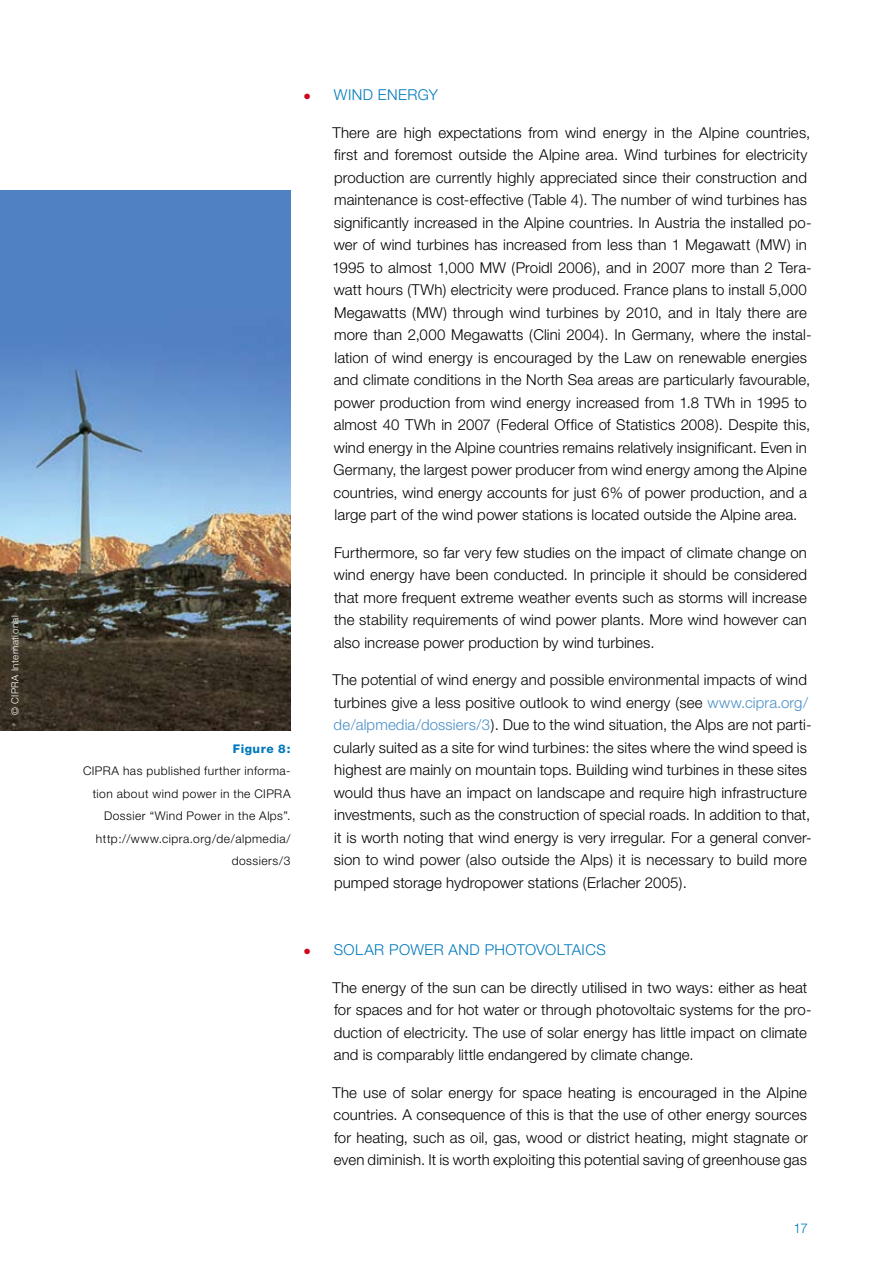
<style>
.page{position:relative;width:893px;height:1263px;background:#fff}
.page>*{position:absolute;margin:0;border:0;box-sizing:border-box;transform-origin:0 0}
.t1{font:800 30px "Helvetica Neue CE";color:#cd071e}
.t2{font:300 15px/22.5px "Helvetica Neue CE";letter-spacing:.01em;color:#000}
.t3{font:300 15px "Helvetica Neue CE";letter-spacing:.03em;color:#0079bc}
.t4{font:300 13.5px "Helvetica Neue CE";color:#0079bc}
.t5{font:300 12px/22.5px "Helvetica Neue CE";letter-spacing:.04em;color:#000;text-align:right}
.t6{font:800 12px "Helvetica Neue CE";color:#0079bc}
.t7{font:300 9.75px "Helvetica Neue CE";letter-spacing:.045em;color:#fff}
.s1{color:#498fc8}
</style>
<div class="page">
<img style="left:0;top:190px;width:291px;height:540px">
<p class="t7" style="left:9px;top:715px;width:101px;rotate:-90deg">© CIPRA International</p>
<h1 class="t1" style="left:302px;top:75px;width:11px">·</h1>
<p class="t6" style="left:233px;top:741px;width:59px">Figure 8:</p>
<p class="t5" style="left:83px;top:759px;width:209px">CIPRA has published further informa&shy;tion about wind power in the CIPRA<br>Dossier “Wind Power in the Alps”. http://www.cipra.org/de/alpmedia/ dossiers/3</p>
<h1 class="t1" style="left:302px;top:930px;width:11px">·</h1>
<p class="t3" style="left:334px;top:86px;width:23px">Wind</p>
<p class="t3" style="left:378px;top:86px;width:11px">energ</p>
<p class="t3" style="left:429px;top:86px;width:11px">y</p>
<p class="t2" style="left:332px;top:121px;width:481px">There are high expectations from wind energy in the Alpine countries, first and foremost outside the Alpine area. Wind turbines for electricity production are currently highly appreciated since their construction and maintenance is cost-effective (Table 4). The number of wind turbines has significantly increased in the Alpine countries. In Austria the installed po&shy;wer of wind turbines has increased from less than 1 Megawatt (MW) in 1995 to almost 1,000 MW (Proidl 2006), and in 2007 more than 2 Tera&shy;watt hours (TWh) electricity were produced. France plans to install 5,000<br>Megawatts (MW) through wind turbines by 2010, and in Italy there are more than 2,000 Megawatts (Clini 2004). In Germany, where the instal&shy;lation of wind energy is encouraged by the Law on renewable energies and climate conditions in the North Sea areas are particularly favourable, power production from wind energy increased from 1.8 TWh in 1995 to almost 40 TWh in 2007 (Federal Office of Statistics 2008). Despite this, wind energy in the Alpine countries remains relatively insignificant. Even in Germany, the largest power producer from wind energy among the Alpine countries, wind energy accounts for just 6% of power production, and a large part of the wind power stations is located outside the Alpine area.</p>
<p class="t2" style="left:334px;top:541px;width:475px;text-align:justify">Furthermore, so far very few studies on the impact of climate change on wind energy have been conducted. In principle it should be considered that more frequent extreme weather events such as storms will increase the stability requirements of wind power plants. More wind however can also increase power production by wind turbines.</p>
<p class="t2" style="left:332px;top:668px;width:481px">The potential of wind energy and possible environmental impacts of wind turbines give a less positive outlook to wind energy (see <span class="s1">www.cipra.org/ de/alpmedia/dossiers/3</span>). Due to the wind situation, the Alps are not parti&shy;cularly suited as a site for wind turbines: the sites where the wind speed is highest are mainly on mountain tops. Building wind turbines in these sites would thus have an impact on landscape and require high infrastructure investments, such as the construction of special roads. In addition to that, it is worth noting that wind energy is very irregular. For a general conver&shy;sion to wind power (also outside the Alps) it is necessary to build more pumped storage hydropower stations (Erlacher 2005).</p>
<p class="t3" style="left:334px;top:941px;width:32px">Solar</p>
<p class="t3" style="left:389px;top:941px;width:34px">power</p>
<p class="t3" style="left:449px;top:941px;width:12px">and</p>
<p class="t3" style="left:485px;top:941px;width:81px">ph otovoltaics</p>
<p class="t2" style="left:332px;top:976px;width:481px">The energy of the sun can be directly utilised in two ways: either as heat for spaces and for hot water or through photovoltaic systems for the pro&shy;duction of electricity. The use of solar energy has little impact on climate and is comparably little endangered by climate change.</p>
<p class="t2" style="left:332px;top:1081px;width:477px;text-align:justify">The use of solar energy for space heating is encouraged in the Alpine countries. A consequence of this is that the use of other energy sources for heating, such as oil, gas, wood or district heating, might stagnate or even diminish. It is worth exploiting this potential saving of greenhouse gas</p>
<p class="t4" style="left:793px;top:1220px;width:16px">17</p>
</div>
